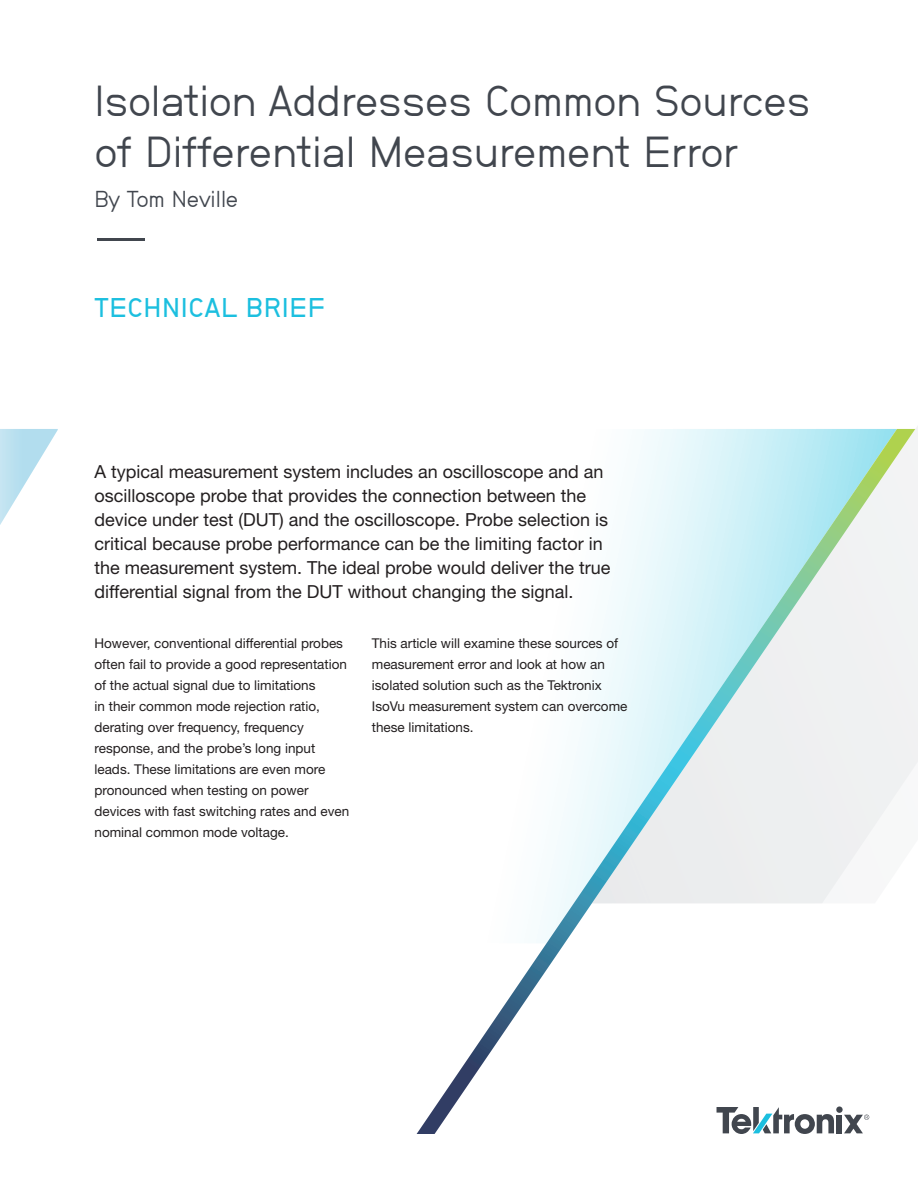
<style>
.page{position:relative;width:918px;height:1188px;background:#fff}
.page>*{position:absolute;margin:0;border:0;box-sizing:border-box;transform-origin:0 0}
.Cover_Headline{font:43.2px/51.9px "Neubau Grotesk Nor";color:#41464e}
.Cover_Headline-2{font:43.2px "Neubau Grotesk Nor";color:#41464e;scale:1.25 1}
.Cover_Document{font:27px "Neubau Grotesk Hal";letter-spacing:.02em;color:#1cbfdf}
.Cover_Subhead{font:22.95px "Neubau Grotesk Nor";letter-spacing:-.005em;color:#41464e}
.Intro_Copy{font:18px/24px "Helvetica Neue";color:#231f20}
.Body_-_regular{font:13.5px/21px "Helvetica Neue";color:#231f20}
</style>
<div class="page">
<svg style="left:915px;top:426px;width:3px;height:340px"></svg>
<img style="left:0;top:429px;width:58px;height:96px">
<svg style="left:417px;top:429px;width:498px;height:705px"></svg>
<p class="Cover_Headline" style="left:94px;top:74px;width:717px">Isolation Addresses Common Sources of Differential Measurement Error</p>
<p class="Cover_Subhead" style="left:94px;top:186px;width:145px">By Tom Neville</p>
<p class="Cover_Headline-2" style="left:94px;top:210px;width:44px">––</p>
<p class="Cover_Document" style="left:95px;top:290px;width:232px">TECHNICAL BRIEF</p>
<p class="Intro_Copy" style="left:94px;top:459px;width:518px">A typical measurement system includes an oscilloscope and an oscilloscope probe that provides the connection between the device under test (DUT) and the oscilloscope. Probe selection is critical because probe performance can be the limiting factor in the measurement system. The ideal probe would deliver the true differential signal from the DUT without changing the signal.</p>
<p class="Body_-_regular" style="left:94px;top:632px;width:256px">However, conventional differential probes often fail to provide a good representation of the actual signal due to limitations<br>in their common mode rejection ratio, derating over frequency, frequency response, and the probe’s long input leads. These limitations are even more pronounced when testing on power devices with fast switching rates and even nominal common mode voltage.</p>
<p class="Body_-_regular" style="left:372px;top:632px;width:257px">This article will examine these sources of measurement error and look at how an isolated solution such as the Tektronix IsoVu measurement system can overcome these limitations.</p>
</div>
